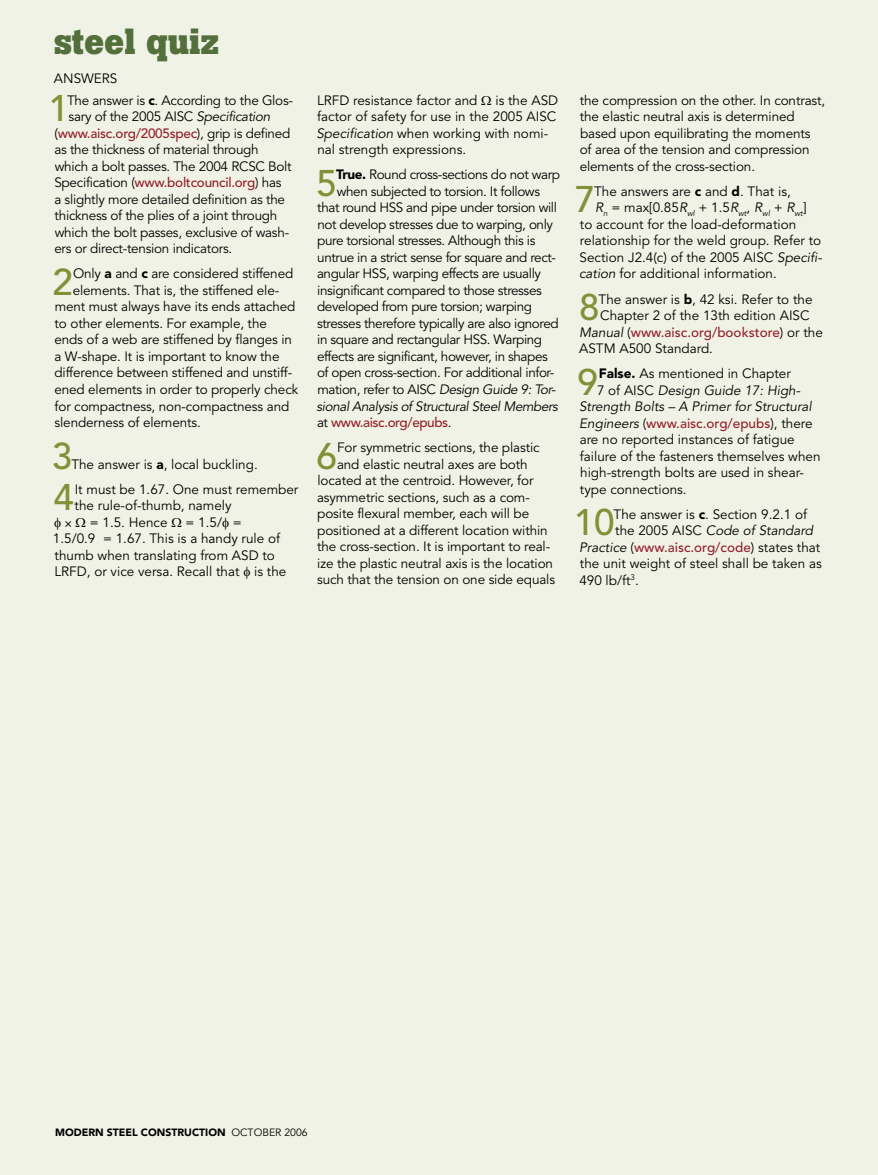
<style>
.page{position:relative;width:878px;height:1175px;background:#fff}
.page>*{position:absolute;margin:0;border:0;box-sizing:border-box;transform-origin:0 0}
.t1{font:500 36.75px "Avenir LT Std";color:#829138}
.t2{font:700 36px "Boton";color:#526f3c}
.t3{font:13.5px/16.5px "Avenir LT Std";letter-spacing:-.01em;color:#000}
.t4{font:13.5px "Avenir LT Std";letter-spacing:-.03em;color:#000}
.t5{font:500 13.5px "Avenir LT Std";color:#94212d}
.t6{font:500 13.5px "Avenir LT Std";letter-spacing:-.02em;color:#94212d}
.t7{font:italic 13.5px "Avenir LT Std";color:#000}
.t8{font:italic 13.5px "Avenir LT Std";letter-spacing:-.03em;color:#000}
.t9{font:13.5px "Janson Text LT Std";color:#000}
.t10{font:900 10.5px "Avenir LT Std";color:#000}
.s1{font-weight:900}
.s2{font-style:italic}
.s3{font-weight:400;color:#000}
.s4{font-weight:400;font-style:italic;color:#000}
.s5{font-style:normal}
.s6{font-weight:400}
</style>
<div class="page">
<div style="left:0;top:0;width:878px;height:1174px;background:#f0f2e5"></div>
<h2 class="t2" style="left:54px;top:20px;width:166px">steel quiz</h2>
<p class="t3" style="left:54px;top:71px;width:65px">ANSWERS</p>
<h1 class="t1" style="left:48px;top:87px;width:22px">1</h1>
<p class="t3" style="left:67px;top:92px;width:227px">The answer is <span class="s1">c</span>. According to the Glos-</p>
<p class="t3" style="left:69px;top:109px;width:203px">sary of the 2005 AISC <span class="s2">Specification</span></p>
<p class="t6" style="left:54px;top:125px;width:237px"><span class="s3">(</span>www.aisc.org/2005spec<span class="s3">), grip is defined</span></p>
<p class="t3" style="left:54px;top:142px;width:206px">as the thickness of material through</p>
<p class="t3" style="left:55px;top:158px;width:238px">which a bolt passes. The 2004 RCSC Bolt</p>
<p class="t6" style="left:54px;top:175px;width:229px"><span class="s3">Specification (</span>www.boltcouncil.org<span class="s3">) has</span></p>
<p class="t3" style="left:54px;top:191px;width:232px">a slightly more detailed definition as the</p>
<p class="t3" style="left:55px;top:208px;width:224px">thickness of the plies of a joint through</p>
<p class="t3" style="left:55px;top:224px;width:236px">which the bolt passes, exclusive of wash-</p>
<p class="t3" style="left:54px;top:241px;width:179px">ers or direct-tension indicators.</p>
<h1 class="t1" style="left:52px;top:261px;width:22px">2</h1>
<p class="t3" style="left:73px;top:266px;width:222px">Only <span class="s1">a</span> and <span class="s1">c</span> are considered stiffened</p>
<p class="t3" style="left:73px;top:282px;width:208px">elements. That is, the stiffened ele-</p>
<p class="t3" style="left:55px;top:299px;width:242px">ment must always have its ends attached</p>
<p class="t3" style="left:55px;top:315px;width:214px">to other elements. For example, the</p>
<p class="t3" style="left:54px;top:332px;width:239px">ends of a web are stiffened by flanges in</p>
<p class="t3" style="left:54px;top:348px;width:227px">a W-shape. It is important to know the</p>
<p class="t3" style="left:54px;top:365px;width:239px">difference between stiffened and unstiff-</p>
<p class="t3" style="left:54px;top:381px;width:245px">ened elements in order to properly check</p>
<p class="t3" style="left:55px;top:398px;width:236px">for compactness, non-compactness and</p>
<p class="t3" style="left:55px;top:414px;width:148px">slenderness of elements.</p>
<h1 class="t1" style="left:52px;top:434px;width:22px">3</h1>
<p class="t3" style="left:71px;top:456px;width:188px">The answer is <span class="s1">a</span>, local buckling.</p>
<h1 class="t1" style="left:54px;top:476px;width:22px">4</h1>
<p class="t3" style="left:75px;top:481px;width:225px">It must be 1.67. One must remember the rule-of-thumb, namely</p>
<p class="t9" style="left:65px;top:513px;width:9px">×</p>
<p class="t3" style="left:90px;top:514px;width:79px">= 1.5. Hence</p>
<p class="t3" style="left:53px;top:514px;width:235px;text-indent:132px">= 1.5/ =<br>1.5/0.9 = 1.67. This is a handy rule of thumb when translating from ASD to<br>LRFD, or vice versa. Recall that is the</p>
<p class="t3" style="left:317px;top:92px;width:162px">LRFD resistance factor and</p>
<p class="t3" style="left:316px;top:92px;width:243px;text-indent:179px">is the ASD factor of safety for use in the 2005 AISC<br><span class="s2">Specification</span> when working with nomi&shy;nal strength expressions.</p>
<h1 class="t1" style="left:316px;top:162px;width:22px">5</h1>
<p class="t4" style="left:336px;top:167px;width:225px"><span class="s1">True.</span> Round cross-sections do not warp</p>
<p class="t4" style="left:337px;top:183px;width:205px">when subjected to torsion. It follows</p>
<p class="t4" style="left:317px;top:200px;width:241px">that round HSS and pipe under torsion will</p>
<p class="t4" style="left:317px;top:216px;width:237px">not develop stresses due to warping, only</p>
<p class="t4" style="left:317px;top:233px;width:219px">pure torsional stresses. Although this is</p>
<p class="t4" style="left:317px;top:249px;width:240px">untrue in a strict sense for square and rect-</p>
<p class="t4" style="left:317px;top:266px;width:225px">angular HSS, warping effects are usually</p>
<p class="t4" style="left:317px;top:282px;width:226px">insignificant compared to those stresses</p>
<p class="t4" style="left:317px;top:299px;width:216px">developed from pure torsion; warping</p>
<p class="t4" style="left:317px;top:315px;width:243px">stresses therefore typically are also ignored</p>
<p class="t4" style="left:317px;top:332px;width:226px">in square and rectangular HSS. Warping</p>
<p class="t4" style="left:317px;top:348px;width:232px">effects are significant, however, in shapes</p>
<p class="t4" style="left:317px;top:365px;width:239px">of open cross-section. For additional infor-</p>
<p class="t4" style="left:317px;top:381px;width:240px">mation, refer to AISC <span class="s2">Design Guide 9: Tor-</span></p>
<p class="t8" style="left:316px;top:398px;width:243px">sional Analysis of Structural Steel Members</p>
<p class="t6" style="left:317px;top:414px;width:136px"><span class="s3">at</span> www.aisc.org/epubs<span class="s3">.</span></p>
<h1 class="t1" style="left:316px;top:434px;width:22px">6</h1>
<p class="t3" style="left:337px;top:439px;width:204px">For symmetric sections, the plastic</p>
<p class="t3" style="left:337px;top:456px;width:192px">and elastic neutral axes are both</p>
<p class="t3" style="left:317px;top:472px;width:217px">located at the centroid. However, for</p>
<p class="t3" style="left:317px;top:489px;width:214px">asymmetric sections, such as a com-</p>
<p class="t3" style="left:317px;top:505px;width:213px">posite flexural member, each will be</p>
<p class="t3" style="left:317px;top:522px;width:232px">positioned at a different location within</p>
<p class="t3" style="left:317px;top:538px;width:234px">the cross-section. It is important to real-</p>
<p class="t3" style="left:317px;top:555px;width:237px">ize the plastic neutral axis is the location</p>
<p class="t3" style="left:317px;top:571px;width:239px">such that the tension on one side equals</p>
<p class="t3" style="left:579px;top:92px;width:247px">the compression on the other. In contrast, the elastic neutral axis is determined based upon equilibrating the moments<br>of area of the tension and compression elements of the cross-section.</p>
<h1 class="t1" style="left:574px;top:178px;width:22px">7</h1>
<p class="t3" style="left:594px;top:183px;width:198px">The answers are <span class="s1">c</span> and <span class="s1">d</span>. That is,</p>
<p class="t3" style="left:595px;top:200px;width:213px"><span class="s2">R</span><sub>n</sub> = max[0.85<span class="s2">R</span><sub>wl</sub> + 1.5<span class="s2">R</span><sub>wt</sub>, <span class="s2">R</span><sub>wl</sub> + <span class="s2">R</span><sub>wt</sub>]</p>
<p class="t3" style="left:580px;top:216px;width:218px">to account for the load-deformation</p>
<p class="t3" style="left:580px;top:233px;width:243px">relationship for the weld group. Refer to</p>
<p class="t3" style="left:579px;top:249px;width:244px">Section J2.4(c) of the 2005 AISC <span class="s2">Specifi-</span></p>
<p class="t3" style="left:579px;top:266px;width:199px"><span class="s2">cation</span> for additional information.</p>
<h1 class="t1" style="left:579px;top:286px;width:22px">8</h1>
<p class="t3" style="left:598px;top:291px;width:215px">The answer is <span class="s1">b</span>, 42 ksi. Refer to the</p>
<p class="t3" style="left:600px;top:307px;width:211px">Chapter 2 of the 13th edition AISC</p>
<p class="t5" style="left:579px;top:324px;width:245px"><span class="s4">Manual</span> <span class="s3">(</span>www.aisc.org/bookstore<span class="s3">) or the</span></p>
<p class="t3" style="left:579px;top:340px;width:135px">ASTM A500 Standard.</p>
<h1 class="t1" style="left:577px;top:361px;width:22px">9</h1>
<p class="t3" style="left:599px;top:366px;width:194px"><span class="s1">False.</span> As mentioned in Chapter</p>
<p class="t7" style="left:597px;top:382px;width:205px"><span class="s5">7 of AISC</span> Design Guide 17: High-</p>
<p class="t7" style="left:579px;top:399px;width:234px">Strength Bolts – A Primer for Structural</p>
<p class="t5" style="left:579px;top:415px;width:235px"><span class="s4">Engineers</span> <span class="s3">(</span>www.aisc.org/epubs<span class="s3">), there</span></p>
<p class="t3" style="left:579px;top:432px;width:216px">are no reported instances of fatigue</p>
<p class="t3" style="left:580px;top:448px;width:242px">failure of the fasteners themselves when</p>
<p class="t3" style="left:580px;top:465px;width:225px">high-strength bolts are used in shear-</p>
<p class="t3" style="left:580px;top:481px;width:108px">type connections.</p>
<h1 class="t1" style="left:573px;top:501px;width:42px">10</h1>
<p class="t3" style="left:613px;top:506px;width:195px">The answer is <span class="s1">c</span>. Section 9.2.1 of</p>
<p class="t7" style="left:615px;top:523px;width:199px"><span class="s5">the 2005 AISC</span> Code of Standard</p>
<p class="t5" style="left:579px;top:539px;width:243px"><span class="s4">Practice</span> <span class="s3">(</span>www.aisc.org/code<span class="s3">) states that</span></p>
<p class="t3" style="left:580px;top:556px;width:243px">the unit weight of steel shall be taken as</p>
<p class="t3" style="left:579px;top:572px;width:61px">490 lb/ft<sup>3</sup>.</p>
<p class="t10" style="left:55px;top:1125px;width:254px">MODERN STEEL CONSTRUCTION <span class="s6">OCTOBER 2006</span></p>
</div>
